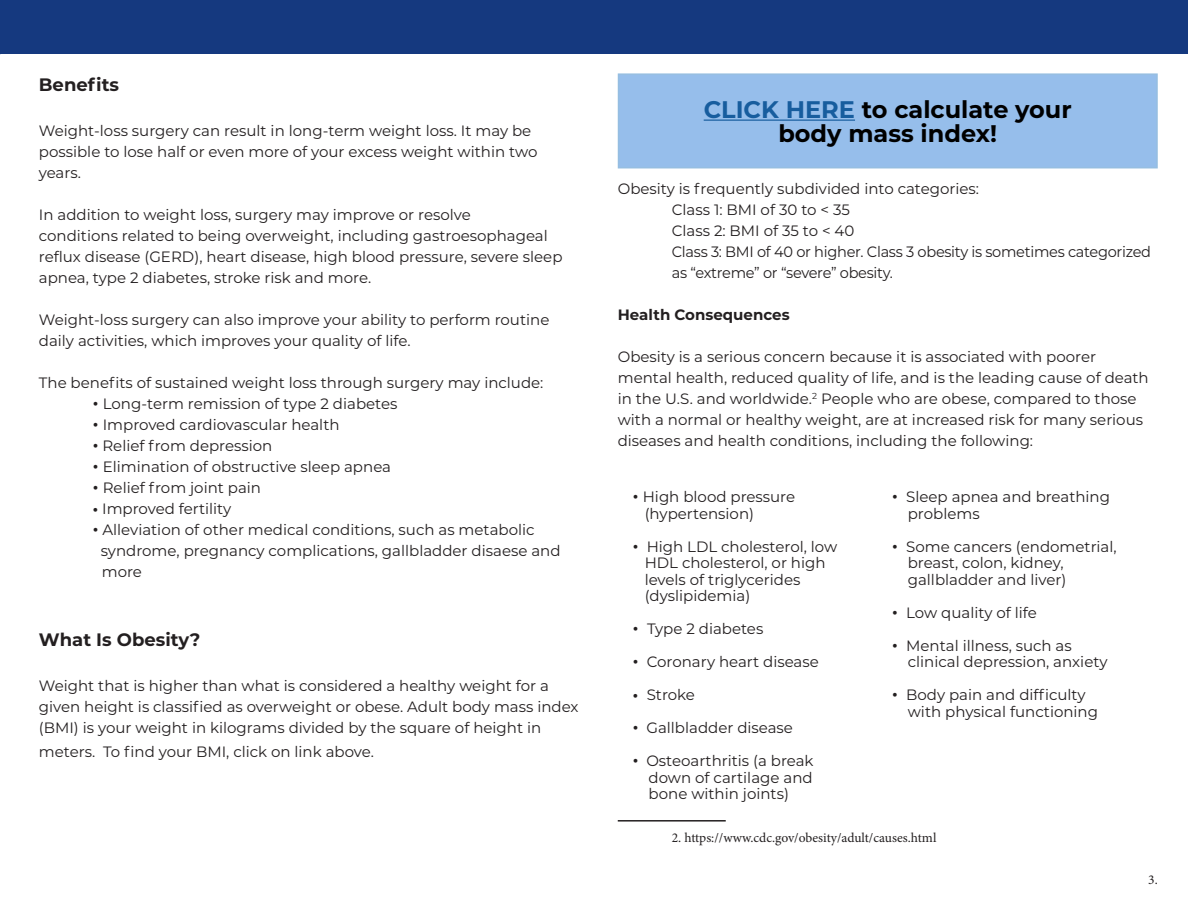
<style>
.page{position:relative;width:1188px;height:918px;background:#fff}
.page>*{position:absolute;margin:0;border:0;box-sizing:border-box;transform-origin:0 0}
.t1{font:700 24px/24px "Montserrat";color:#000;text-align:center}
.t2{font:700 18px "Montserrat";color:#231f20}
.t3{font:15px/21px "Montserrat";color:#231f20}
.t4{font:15px/21px "Montserrat";letter-spacing:-.02em;color:#231f20}
.t5{font:700 15px "Montserrat";color:#231f20}
.t6{font:13.5px "Minion Pro";color:#231f20}
.s1{font-weight:700}
.s2{color:#175d9e}
</style>
<div class="page">
<div style="left:0;top:0;width:1188px;height:54px;background:#15397f"></div>
<hr style="left:618px;top:820px;width:108px;height:2px;background:#231f20">
<div style="left:618px;top:73px;width:540px;height:95px;background:#96beeb;border:2px solid #96bee1"></div>
<hr style="left:704px;top:120px;width:151px;height:1px;background:#175d9e">
<p class="t2" style="left:39px;top:71px;width:82px">Benefits</p>
<p class="t3" style="left:39px;top:120px;width:494px">Weight-loss surgery can result in long-term weight loss. It may be</p>
<p class="t3" style="left:39px;top:141px;width:500px">possible to lose half or even more of your excess weight within two years.</p>
<p class="t3" style="left:39px;top:204px;width:433px">In addition to weight loss, surgery may improve or resolve</p>
<p class="t3" style="left:39px;top:225px;width:525px">conditions related to being overweight, including gastroesophageal reflux disease (GERD), heart disease, high blood pressure, severe sleep apnea, type 2 diabetes, stroke risk and more.</p>
<p class="t3" style="left:39px;top:309px;width:512px">Weight-loss surgery can also improve your ability to perform routine daily activities, which improves your quality of life.</p>
<p class="t3" style="left:39px;top:372px;width:506px">The benefits of sustained weight loss through surgery may include:</p>
<p class="t3" style="left:93px;top:393px;width:306px"><span class="s1">•</span> Long-term remission of type 2 diabetes</p>
<p class="t3" style="left:93px;top:414px;width:248px"><span class="s1">•</span> Improved cardiovascular health</p>
<p class="t3" style="left:93px;top:435px;width:181px"><span class="s1">•</span> Relief from depression</p>
<p class="t3" style="left:93px;top:456px;width:300px"><span class="s1">•</span> Elimination of obstructive sleep apnea</p>
<p class="t3" style="left:93px;top:477px;width:170px"><span class="s1">•</span> Relief from joint pain</p>
<p class="t3" style="left:93px;top:498px;width:140px"><span class="s1">•</span> Improved fertility</p>
<p class="t3" style="left:101px;top:519px;width:461px;text-indent:-8px"><span class="s1">•</span> Alleviation of other medical conditions, such as metabolic syndrome, pregnancy complications, gallbladder disaese and more</p>
<p class="t2" style="left:39px;top:626px;width:163px">What Is Obesity?</p>
<p class="t3" style="left:39px;top:675px;width:541px">Weight that is higher than what is considered a healthy weight for a given height is classified as overweight or obese. Adult body mass index (BMI) is your weight in kilograms divided by the square of height in</p>
<p class="t3" style="left:39px;top:741px;width:337px">meters. To find your BMI, click on link above.</p>
<p class="t1" style="left:704px;top:96px;width:370px"><span class="s2">CLICK HERE</span> to calculate your body mass index!</p>
<p class="t3" style="left:618px;top:177px;width:363px">Obesity is frequently subdivided into categories:</p>
<p class="t3" style="left:672px;top:198px;width:180px">Class 1: BMI of 30 to &lt; 35</p>
<p class="t3" style="left:672px;top:219px;width:184px">Class 2: BMI of 35 to &lt; 40</p>
<p class="t4" style="left:672px;top:240px;width:481px">Class 3: BMI of 40 or higher. Class 3 obesity is sometimes categorized as “extreme” or “severe” obesity.</p>
<p class="t5" style="left:618px;top:303px;width:173px">Health Consequences</p>
<p class="t3" style="left:618px;top:345px;width:483px">Obesity is a serious concern because it is associated with poorer<sup>1</sup></p>
<p class="t3" style="left:618px;top:366px;width:533px">mental health, reduced quality of life, and is the leading cause of death in the U.S. and worldwide.<sup>2</sup> People who are obese, compared to those with a normal or healthy weight, are at increased risk for many serious diseases and health conditions, including the following:</p>
<p class="t3" style="left:633px;top:486px;width:164px"><span class="s1">•</span> High blood pressure</p>
<p class="t3" style="left:645px;top:502px;width:111px">(hypertension)</p>
<p class="t3" style="left:633px;top:535px;width:206px"><span class="s1">•</span> High LDL cholesterol, low</p>
<p class="t3" style="left:645px;top:552px;width:182px">HDL cholesterol, or high</p>
<p class="t3" style="left:645px;top:568px;width:157px">levels of triglycerides</p>
<p class="t3" style="left:645px;top:585px;width:107px">(dyslipidemia)</p>
<p class="t3" style="left:633px;top:618px;width:132px"><span class="s1">•</span> Type 2 diabetes</p>
<p class="t3" style="left:633px;top:651px;width:187px"><span class="s1">•</span> Coronary heart disease</p>
<p class="t3" style="left:633px;top:684px;width:64px"><span class="s1">•</span> Stroke</p>
<p class="t3" style="left:633px;top:717px;width:162px"><span class="s1">•</span> Gallbladder disease</p>
<p class="t3" style="left:633px;top:750px;width:182px"><span class="s1">•</span> Osteoarthritis (a break</p>
<p class="t3" style="left:649px;top:766px;width:166px">down of cartilage and</p>
<p class="t3" style="left:649px;top:783px;width:142px">bone within joints)</p>
<p class="t3" style="left:908px;top:488px;width:204px;line-height:16.5px;text-indent:-16px"><span class="s1">•</span> Sleep apnea and breathing problems</p>
<p class="t3" style="left:908px;top:538px;width:210px;line-height:16.5px;text-indent:-16px"><span class="s1">•</span> Some cancers (endometrial, breast, colon, kidney,</p>
<p class="t3" style="left:908px;top:568px;width:160px">gallbladder and liver)</p>
<p class="t3" style="left:892px;top:601px;width:146px"><span class="s1">•</span> Low quality of life</p>
<p class="t3" style="left:892px;top:634px;width:181px"><span class="s1">•</span> Mental illness, such as</p>
<p class="t3" style="left:908px;top:651px;width:201px">clinical depression, anxiety</p>
<p class="t3" style="left:892px;top:684px;width:195px"><span class="s1">•</span> Body pain and difficulty</p>
<p class="t3" style="left:908px;top:700px;width:192px">with physical functioning</p>
<p class="t6" style="left:672px;top:829px;width:266px">2. https://www.cdc.gov/obesity/adult/causes.html</p>
<p class="t6" style="left:1148px;top:870px;width:11px">3.</p>
</div>
